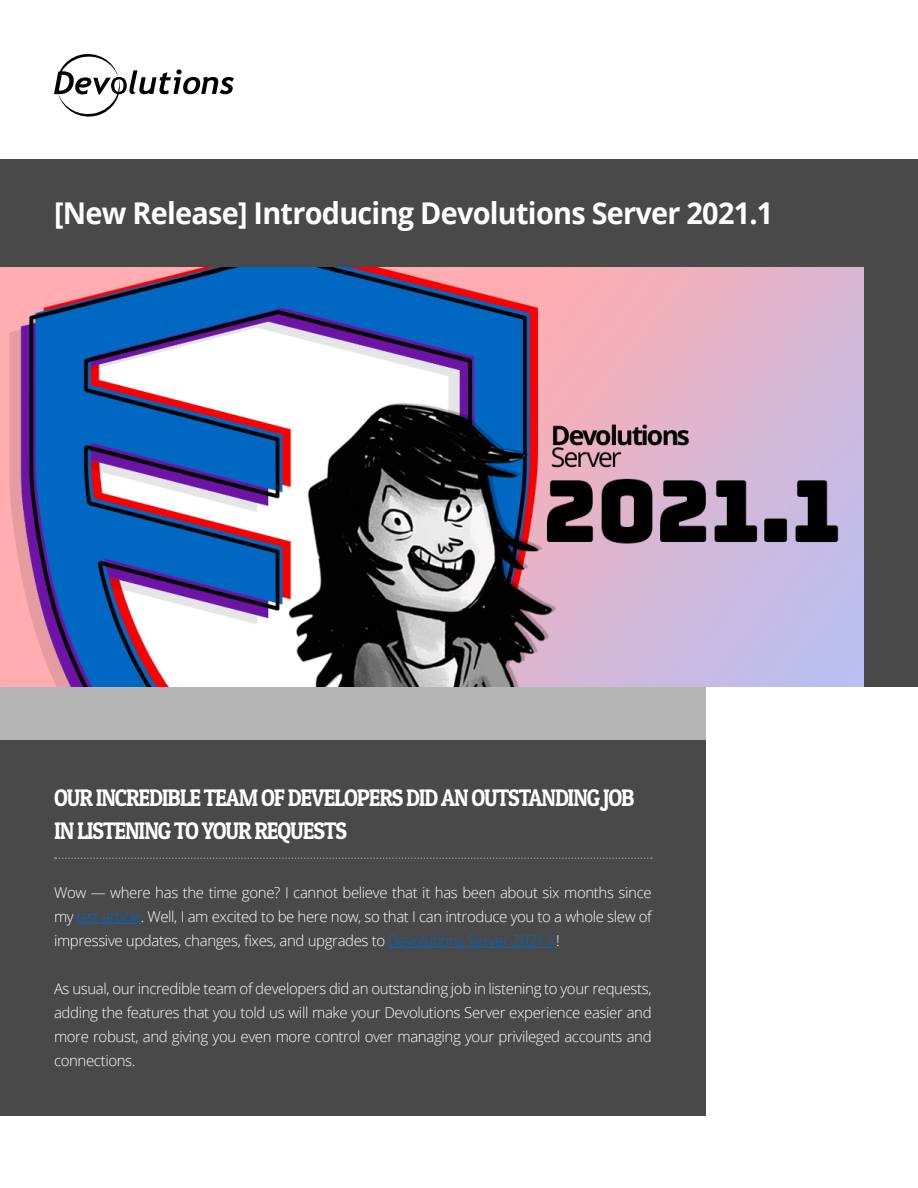
<style>
.page{position:relative;width:918px;height:1188px;background:#fff}
.page>*{position:absolute;margin:0;border:0;box-sizing:border-box;transform-origin:0 0}
.t1{font:700 30px "Open Sans";letter-spacing:-.025em;color:#fff;scale:.96 1}
.t2{font:24px/33px "Patua One";letter-spacing:-.05em;color:#fff;scale:.9 1}
.t3{font:300 15px/24px "Open Sans";letter-spacing:-.025em;color:#fff;text-align:justify}
.s1{color:#0068c3}
</style>
<div class="page">
<div style="left:0;top:159px;width:918px;height:527px;background:#494949"></div>
<svg style="left:54px;top:54px;width:180px;height:63px"></svg>
<div style="left:0;top:686px;width:706px;height:327px;background:#b5b5b5"></div>
<div style="left:0;top:740px;width:706px;height:376px;background:#494949"></div>
<svg style="left:55px;top:857px;width:597px;height:2px"></svg>
<hr style="left:77px;top:923px;width:64px;height:1px;background:#0068c3">
<hr style="left:388px;top:947px;width:168px;height:1px;background:#0068c3">
<img style="left:0;top:267px;width:864px;height:419px">
<p class="t1" style="left:54px;top:192px;width:751px">[New Release] Introducing Devolutions Server 2021.1</p>
<p class="t2" style="left:54px;top:781px;width:646px">OUR INCREDIBLE TEAM OF DEVELOPERS DID AN OUTSTANDING JOB<br>IN LISTENING TO YOUR REQUESTS</p>
<p class="t3" style="left:54px;top:880px;width:599px">Wow — where has the time gone? I cannot believe that it has been about six months since my <span class="s1">last article</span>. Well, I am excited to be here now, so that I can introduce you to a whole slew of impressive updates, changes, fixes, and upgrades to <span class="s1">Devolutions Server 2021.1</span>!</p>
<p class="t3" style="left:54px;top:976px;width:599px">As usual, our incredible team of developers did an outstanding job in listening to your requests, adding the features that you told us will make your Devolutions Server experience easier and more robust, and giving you even more control over managing your privileged accounts and connections.</p>
</div>
